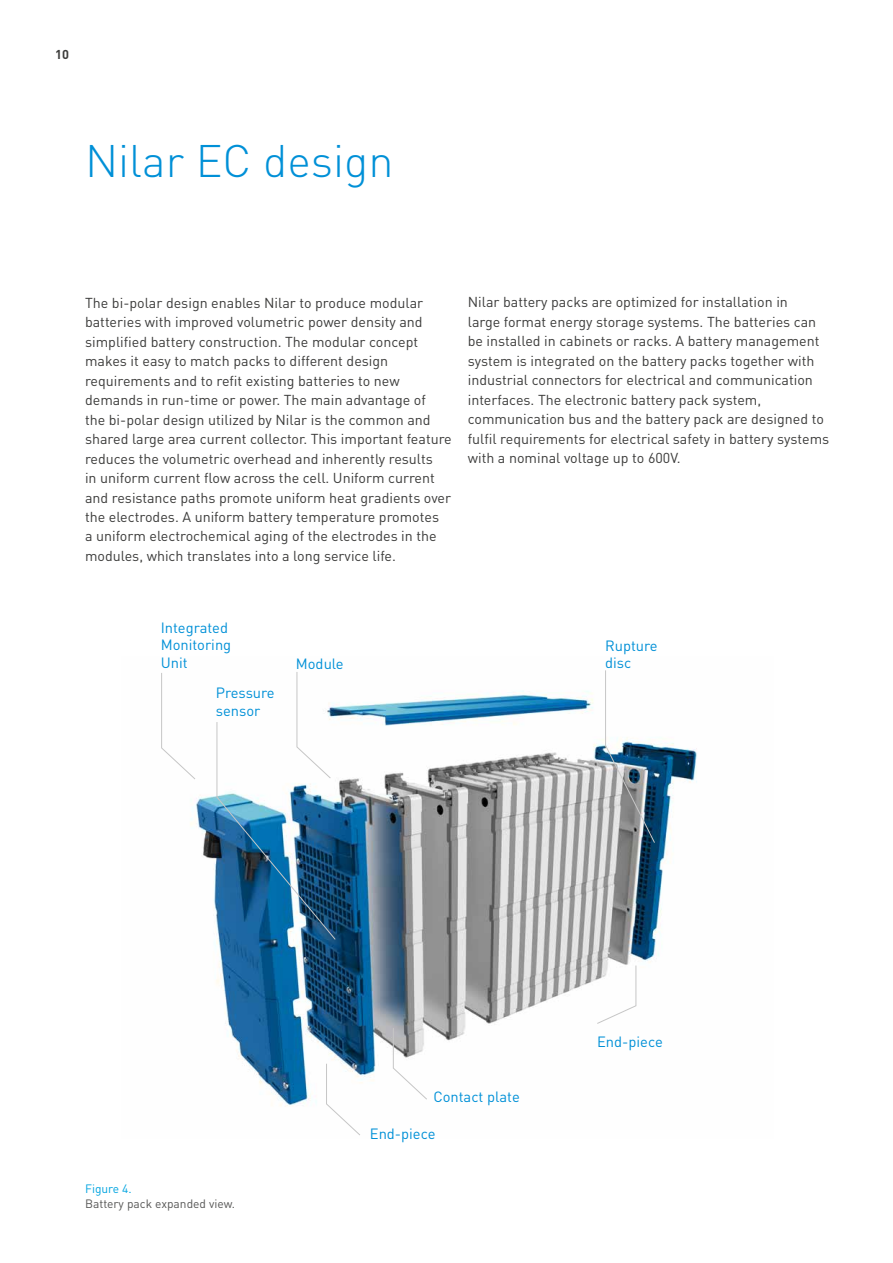
<style>
.page{position:relative;width:893px;height:1263px;background:#fff}
.page>*{position:absolute;margin:0;border:0;box-sizing:border-box;transform-origin:0 0}
.t1{font:300 45px "DIN";color:#0090d7}
.t2{font:14.7px/17.7px "DIN";color:#0090d7}
.t3{font:14.25px/19.5px "DIN";color:#3c3c3b}
.t4{font:700 12.75px "DIN";color:#3c3c3b}
.t5{font:12px "DIN";color:#575756}
.t6{font:12px "DIN";color:#00a4e0}
</style>
<div class="page">
<img style="left:190px;top:691px;width:507px;height:416px">
<svg style="left:161px;top:673px;width:35px;height:107px"></svg>
<svg style="left:326px;top:1063px;width:35px;height:73px"></svg>
<svg style="left:392px;top:1027px;width:36px;height:73px"></svg>
<svg style="left:596px;top:964px;width:41px;height:61px"></svg>
<svg style="left:216px;top:672px;width:121px;height:269px"></svg>
<svg style="left:605px;top:670px;width:51px;height:174px"></svg>
<p class="t4" style="left:55px;top:46px;width:15px">10</p>
<h1 class="t1" style="left:85px;top:133px;width:310px">Nilar EC design</h1>
<p class="t3" style="left:85px;top:292px;width:368px">The bi-polar design enables Nilar to produce modular batteries with improved volumetric power density and simplified battery construction. The modular concept makes it easy to match packs to different design requirements and to refit existing batteries to new demands in run-time or power. The main advantage of<br>the bi-polar design utilized by Nilar is the common and shared large area current collector. This important feature reduces the volumetric overhead and inherently results<br>in uniform current flow across the cell. Uniform current and resistance paths promote uniform heat gradients over the electrodes. A uniform battery temperature promotes<br>a uniform electrochemical aging of the electrodes in the modules, which translates into a long service life.</p>
<p class="t3" style="left:468px;top:292px;width:363px">Nilar battery packs are optimized for installation in<br>large format energy storage systems. The batteries can be installed in cabinets or racks. A battery management system is integrated on the battery packs together with industrial connectors for electrical and communication interfaces. The electronic battery pack system, communication bus and the battery pack are designed to fulfil requirements for electrical safety in battery systems with a nominal voltage up to 600V.</p>
<p class="t2" style="left:161px;top:618px;width:72px">Integrated<br>Monitoring<br>Unit</p>
<p class="t2" style="left:216px;top:684px;width:60px">Pressure sensor</p>
<p class="t2" style="left:296px;top:654px;width:49px">Module</p>
<p class="t2" style="left:605px;top:636px;width:54px">Rupture disc</p>
<p class="t6" style="left:85px;top:1181px;width:48px">Figure 4.</p>
<p class="t5" style="left:85px;top:1196px;width:152px">Battery pack expanded view.</p>
<p class="t2" style="left:433px;top:1087px;width:88px">Contact plate</p>
<p class="t2" style="left:370px;top:1124px;width:67px">End-piece</p>
<p class="t2" style="left:597px;top:1032px;width:67px">End-piece</p>
</div>
